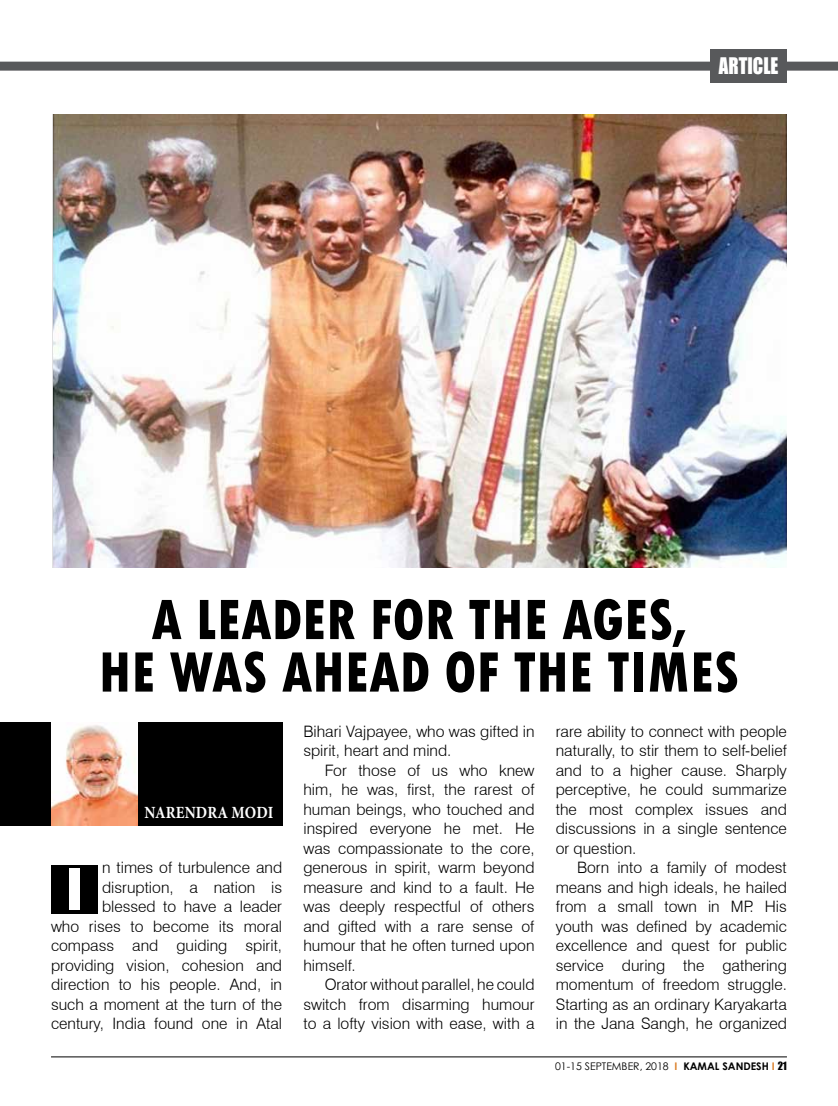
<style>
.page{position:relative;width:838px;height:1106px;background:#fff}
.page>*{position:absolute;margin:0;border:0;box-sizing:border-box;transform-origin:0 0}
.t1{font:800 condensed 60px/52.5px "Tw Cen";color:#000;text-align:center;scale:.96 1}
.t2{font:52.5px "Impact";color:#fff}
.t3{font:21px "Impact";color:#fff;scale:.9 1}
.t4{font:700 17.1px "Minion Pro";letter-spacing:.01em;color:#fff;scale:.88 1}
.t5{font:300 15.75px/19.5px "Swiss 721 BT";color:#000;text-align:justify}
.t6{font:10.5px "Century Gothic";color:#000}
.s1{font-weight:700;color:#da7c24}
.s2{font-weight:700}
.s3{font-family:"Impact"}
</style>
<div class="page">
<hr style="left:51px;top:1056px;width:736px;height:1px;background:#000">
<div style="left:0;top:62px;width:838px;height:9px;background:#58595b"></div>
<div style="left:710px;top:49px;width:77px;height:34px;background:#58595b"></div>
<div style="left:51px;top:864px;width:47px;height:49px;background:#000"></div>
<img style="left:52px;top:115px;width:735px;height:452px">
<div style="left:0;top:722px;width:282px;height:103px;background:#000"></div>
<img style="left:51px;top:722px;width:87px;height:103px">
<h3 class="t3" style="left:719px;top:50px;width:68px">ARTICLE</h3>
<h1 class="t1" style="left:99px;top:593px;width:664px">A LEADER FOR TH E AGES,<br>HE WAS AHEAD OF THE TIMES</h1>
<p class="t4" style="left:144px;top:800px;width:148px">NARENDRA MODI</p>
<p class="t5" style="left:51px;top:858px;width:233px;text-align:right">n times of turbulence and disruption, a nation is blessed to have a leader<br>who rises to become its moral compass and guiding spirit, providing vision, cohesion and direction to his people. And, in such a moment at the turn of the century, India found one in Atal</p>
<h2 class="t2" style="left:67px;top:848px;width:17px">I</h2>
<p class="t5" style="left:303px;top:721px;width:233px">Bihari Vajpayee, who was gifted in spirit, heart and mind.</p>
<p class="t5" style="left:303px;top:760px;width:233px;text-indent:21px">For those of us who knew him, he was, first, the rarest of human beings, who touched and inspired everyone he met. He was compassionate to the core, generous in spirit, warm beyond measure and kind to a fault. He was deeply respectful of others and gifted with a rare sense of humour that he often turned upon himself.</p>
<p class="t5" style="left:303px;top:975px;width:233px;text-indent:21px">Orator without parallel, he could switch from disarming humour to a lofty vision with ease, with a</p>
<p class="t5" style="left:556px;top:721px;width:233px">rare ability to connect with people naturally, to stir them to self-belief and to a higher cause. Sharply perceptive, he could summarize the most complex issues and discussions in a single sentence or question.</p>
<p class="t5" style="left:556px;top:857px;width:233px;text-indent:21px">Born into a family of modest means and high ideals, he hailed from a small town in MP. His youth was defined by academic excellence and quest for public service during the gathering momentum of freedom struggle.<br>Starting as an ordinary Karyakarta in the Jana Sangh, he organized</p>
<p class="t6" style="left:555px;top:1058px;width:233px">01-15 SEPTEMBER, 2018 <span class="s1">I</span> <span class="s2">KAMAL SANDESH</span> <span class="s1">I</span> <span class="s3">21</span></p>
</div>
